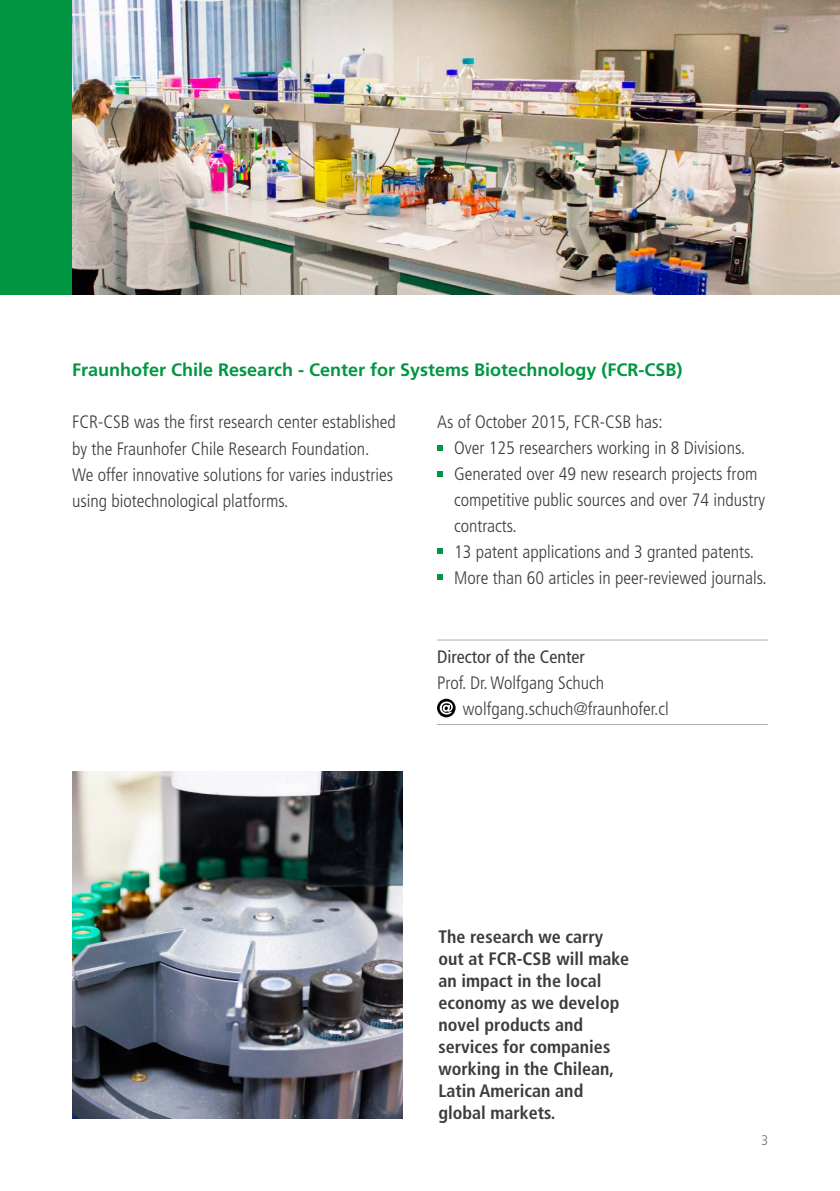
<style>
.page{position:relative;width:840px;height:1191px;background:#fff}
.page>*{position:absolute;margin:0;border:0;box-sizing:border-box;transform-origin:0 0}
.t1{font:300 condensed 18px/26px "Frutiger";color:#3c3c3b}
.t2{font:700 condensed 18px/22px "Frutiger";color:#3c3c3b}
.t3{font:700 18px "Frutiger";color:#009641}
.t4{font:condensed 18px "Frutiger";color:#3c3c3b}
.t5{font:300 condensed 14px "Frutiger";color:#706f6f}
</style>
<div class="page">
<img style="left:72px;top:772px;width:331px;height:347px">
<svg style="left:437px;top:445px;width:5px;height:5px"></svg>
<svg style="left:437px;top:471px;width:5px;height:5px"></svg>
<svg style="left:437px;top:574px;width:5px;height:6px"></svg>
<svg style="left:437px;top:548px;width:5px;height:6px"></svg>
<hr style="left:437px;top:639px;width:330px;height:1px;background:#a8afb3">
<hr style="left:437px;top:724px;width:330px;height:1px;background:#a8afb3">
<svg style="left:437px;top:699px;width:18px;height:18px"></svg>
<svg style="left:439px;top:701px;width:13px;height:13px"></svg>
<div style="left:0;top:0;width:839px;height:295px;background:#009641"></div>
<img style="left:72px;top:0;width:767px;height:295px">
<p class="t3" style="left:72px;top:359px;width:611px">Fraunhofer Chile Research - Center for Systems Biotechnology (FCR-CSB)</p>
<p class="t1" style="left:72px;top:409px;width:325px">FCR-CSB was the first research center established by the Fraunhofer Chile Research Foundation.<br>We offer innovative solutions for varies industries using biotechnological platforms.</p>
<p class="t1" style="left:454px;top:409px;width:314px;text-indent:-17px">As of October 2015, FCR-CSB has:<br>Over 125 researchers working in 8 Divisions.<br>Generated over 49 new research projects from competitive public sources and over 74 industry contracts.<br>13 patent applications and 3 granted patents.<br>More than 60 articles in peer-reviewed journals.</p>
<p class="t4" style="left:437px;top:646px;width:149px">Director of the Center</p>
<p class="t1" style="left:462px;top:669px;width:207px;text-indent:-26px">Prof. Dr. Wolfgang Schuch wolfgang.schuch@fraunhofer.cl</p>
<p class="t2" style="left:438px;top:925px;width:192px">The research we carry out at FCR-CSB will make an impact in the local economy as we develop novel products and services for companies working in the Chilean,<br>Latin American and global markets.</p>
<p class="t5" style="left:761px;top:1132px;width:8px">3</p>
</div>
